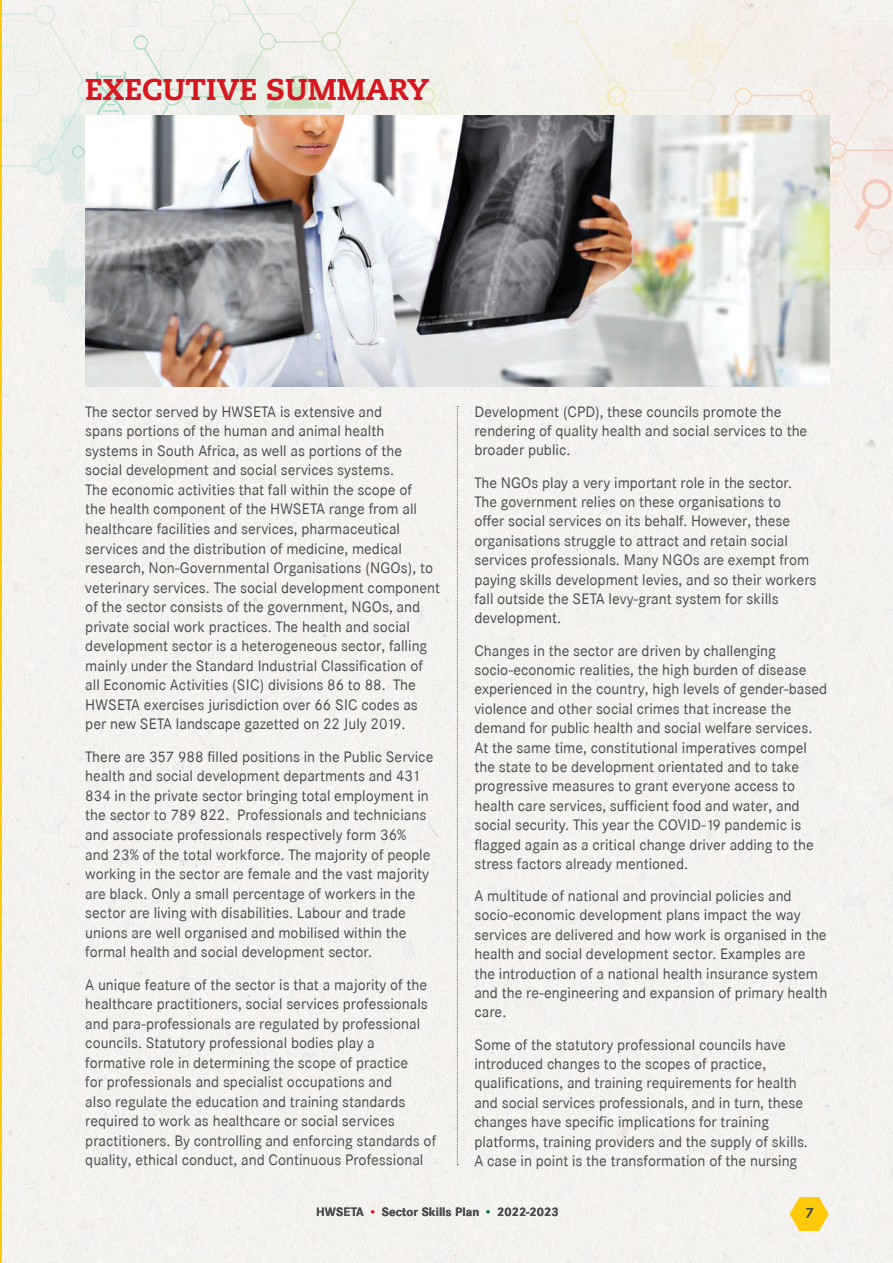
<style>
.page{position:relative;width:893px;height:1263px;background:#fff}
.page>*{position:absolute;margin:0;border:0;box-sizing:border-box;transform-origin:0 0}
.t1{font:800 30px "Caecilia LT Std";color:#d7171f}
.t2{font:15px/19.5px "Corporate SBQ";color:#4b4c4d}
.t3{font:700 15px "Corporate SBQ";color:#4b4c4d}
.t4{font:700 12px "Corporate SBQ";color:#4b4c4d}
.s1{color:#d7171f}
.s2{color:#007e3d}
</style>
<div class="page">
<div style="left:2px;top:334px;width:891px;height:929px;background:#f4f2ef"></div>
<hr style="left:0;top:0;width:2px;height:1263px;background:#feca0a">
<svg style="left:457px;top:406px;width:1px;height:759px"></svg>
<svg style="left:790px;top:1197px;width:39px;height:34px"></svg>
<img style="left:85px;top:334px;width:744px;height:53px">
<svg style="left:0;top:0;width:893px;height:334px"></svg>
<h1 class="t1" style="left:85px;top:71px;width:346px">EXECUTIVE SUMMARY</h1>
<p class="t2" style="left:474px;top:402px;width:334px">Development (CPD), these councils promote the rendering of quality health and social services to the broader public.</p>
<p class="t2" style="left:474px;top:473px;width:344px">The NGOs play a very important role in the sector.<br>The government relies on these organisations to<br>offer social services on its behalf. However, these organisations struggle to attract and retain social services professionals. Many NGOs are exempt from paying skills development levies, and so their workers fall outside the SETA levy-grant system for skills development.</p>
<p class="t2" style="left:474px;top:641px;width:354px">Changes in the sector are driven by challenging socio-economic realities, the high burden of disease experienced in the country, high levels of gender-based violence and other social crimes that increase the demand for public health and social welfare services.<br>At the same time, constitutional imperatives compel the state to be development orientated and to take progressive measures to grant everyone access to health care services, sufficient food and water, and social security. This year the COVID-19 pandemic is flagged again as a critical change driver adding to the stress factors already mentioned.</p>
<p class="t2" style="left:474px;top:886px;width:354px">A multitude of national and provincial policies and socio-economic development plans impact the way services are delivered and how work is organised in the health and social development sector. Examples are the introduction of a national health insurance system and the re-engineering and expansion of primary health care.</p>
<p class="t2" style="left:474px;top:1035px;width:335px">Some of the statutory professional councils have introduced changes to the scopes of practice, qualifications, and training requirements for health and social services professionals, and in turn, these changes have specific implications for training platforms, training providers and the supply of skills.<br>A case in point is the transformation of the nursing</p>
<p class="t3" style="left:805px;top:1204px;width:11px">7</p>
<p class="t2" style="left:85px;top:402px;width:356px">The sector served by HWSETA is extensive and<br>spans portions of the human and animal health systems in South Africa, as well as portions of the social development and social services systems.<br>The economic activities that fall within the scope of<br>the health component of the HWSETA range from all healthcare facilities and services, pharmaceutical services and the distribution of medicine, medical research, Non-Governmental Organisations (NGOs), to veterinary services. The social development component of the sector consists of the government, NGOs, and private social work practices. The health and social development sector is a heterogeneous sector, falling mainly under the Standard Industrial Classification of all Economic Activities (SIC) divisions 86 to 88. The HWSETA exercises jurisdiction over 66 SIC codes as per new SETA landscape gazetted on 22 July 2019.</p>
<p class="t2" style="left:85px;top:747px;width:350px">There are 357 988 filled positions in the Public Service health and social development departments and 431<br>834 in the private sector bringing total employment in the sector to 789 822. Professionals and technicians and associate professionals respectively form 36% and 23% of the total workforce. The majority of people working in the sector are female and the vast majority are black. Only a small percentage of workers in the sector are living with disabilities. Labour and trade unions are well organised and mobilised within the formal health and social development sector.</p>
<p class="t2" style="left:85px;top:975px;width:352px">A unique feature of the sector is that a majority of the healthcare practitioners, social services professionals and para-professionals are regulated by professional councils. Statutory professional bodies play a formative role in determining the scope of practice<br>for professionals and specialist occupations and<br>also regulate the education and training standards required to work as healthcare or social services practitioners. By controlling and enforcing standards of quality, ethical conduct, and Continuous Professional</p>
<p class="t4" style="left:316px;top:1204px;width:244px">HWSETA <span class="s1">•</span> Sector Skills Plan <span class="s2">•</span> 2022-2023</p>
</div>
